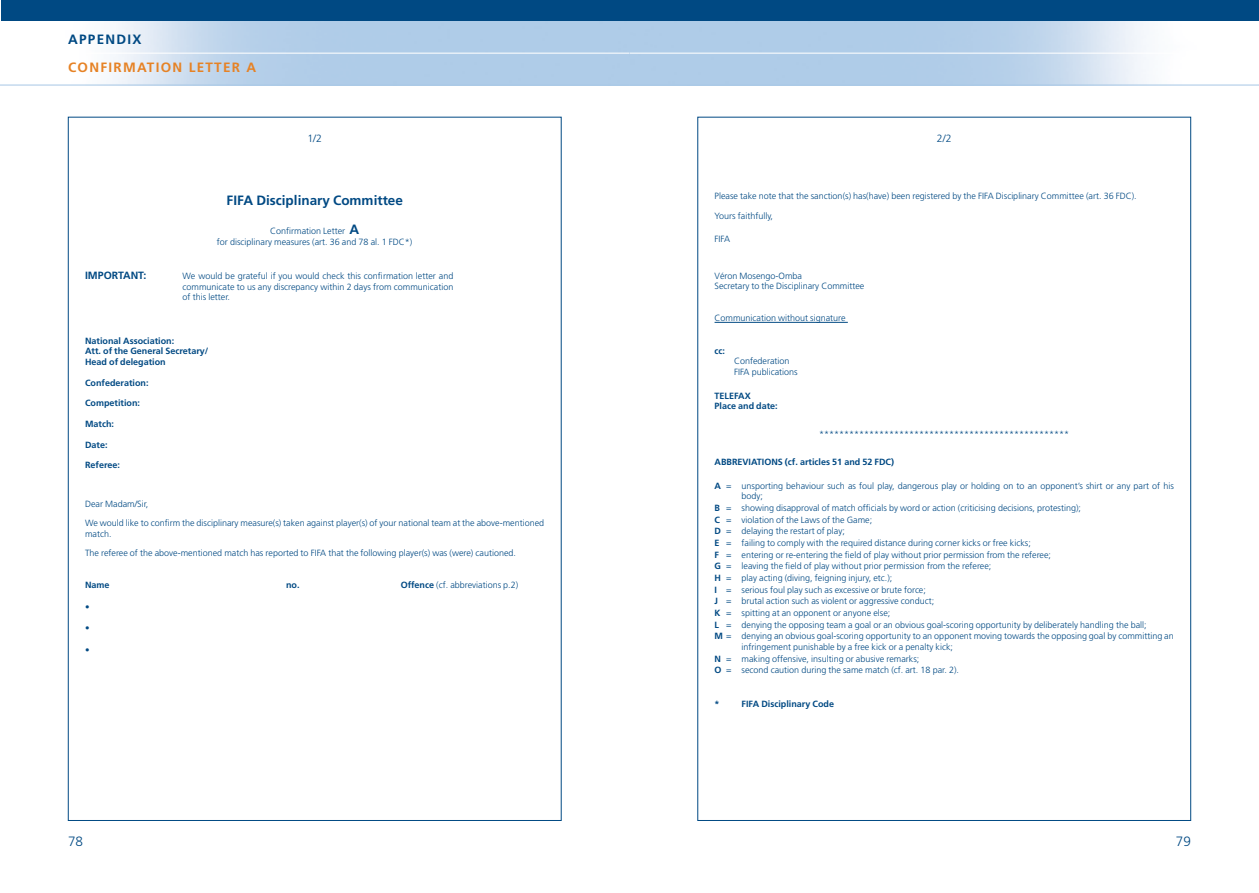
<style>
.page{position:relative;width:1259px;height:893px;background:#fff}
.page>*{position:absolute;margin:0;border:0;box-sizing:border-box;transform-origin:0 0}
.t1{font:700 13.5px "Frutiger";color:#004983}
.t2{font:700 13.5px "Frutiger";letter-spacing:.095em;color:#e68225}
.t3{font:700 13.5px "Frutiger";letter-spacing:.095em;color:#004983}
.t4{font:300 13.5px "Frutiger";color:#004983}
.t5{font:700 10.5px "Frutiger";color:#004983}
.t6{font:300 10.5px "Frutiger";color:#004983}
.t7{font:300 9px/10.8px "Frutiger";color:#004983}
.t8{font:700 9px/10.8px "Frutiger";color:#004983}
.s1{font-weight:700;font-size:13.5px}
.s2{font-weight:700}
</style>
<div class="page">
<div style="left:1px;top:0;width:628px;height:21px;background:#004983"></div>
<hr style="left:1px;top:85px;width:628px;height:1px;background:#aac9e6">
<div style="left:629px;top:0;width:630px;height:21px;background:#004983"></div>
<hr style="left:629px;top:85px;width:630px;height:1px;background:#aac9e6">
<hr style="left:714px;top:322px;width:134px;height:1px;background:#004983">
<h1 class="t3" style="left:68px;top:34px;width:75px">APPENDIX</h1>
<h1 class="t2" style="left:68px;top:61px;width:190px">CONFIRMATION LETTER A</h1>
<p class="t6" style="left:307px;top:134px;width:16px">1/2</p>
<h1 class="t1" style="left:227px;top:195px;width:178px">FIFA Disciplinary Committee</h1>
<p class="t7" style="left:217px;top:226px;width:197px;text-align:center">Confirmation Letter <span class="s1">A<br></span>for disciplinary measures (art. 36 and 78 al. 1 FDC*)</p>
<p class="t5" style="left:85px;top:271px;width:63px">IMPORTANT:</p>
<p class="t7" style="left:183px;top:271px;width:272px;text-align:justify">We would be grateful if you would check this confirmation letter and communicate to us any discrepancy within 2 days from communication of this letter.</p>
<p class="t8" style="left:85px;top:336px;width:125px">National Association:<br>Att. of the General Secretary/<br>Head of delegation</p>
<p class="t8" style="left:85px;top:378px;width:65px">Confederation:</p>
<p class="t8" style="left:85px;top:398px;width:56px">Competition:</p>
<p class="t8" style="left:85px;top:419px;width:30px">Match:</p>
<p class="t8" style="left:85px;top:440px;width:24px">Date:</p>
<p class="t8" style="left:85px;top:460px;width:36px">Referee:</p>
<p class="t7" style="left:85px;top:494px;width:461px;line-height:19.4px">Dear Madam/Sir,<br>We would like to confirm the disciplinary measure(s) taken against player(s) of your national team at the above-mentioned</p>
<p class="t7" style="left:85px;top:524px;width:432px;line-height:19.4px">match.<br>The referee of the above-mentioned match has reported to FIFA that the following player(s) was (were) cautioned.</p>
<p class="t8" style="left:85px;top:580px;width:26px">Name</p>
<p class="t8" style="left:286px;top:580px;width:15px">no.</p>
<p class="t7" style="left:401px;top:580px;width:119px"><span class="s2">Offence</span> (cf. abbreviations p.2)</p>
<p class="t7" style="left:85px;top:602px;width:6px">•</p>
<p class="t7" style="left:85px;top:623px;width:6px">•</p>
<p class="t7" style="left:85px;top:645px;width:6px">•</p>
<p class="t6" style="left:937px;top:134px;width:16px">2/2</p>
<p class="t7" style="left:714px;top:187px;width:424px;line-height:19.4px">Please take note that the sanction(s) has(have) been registered by the FIFA Disciplinary Committee (art. 36 FDC).<br>Yours faithfully,</p>
<p class="t7" style="left:714px;top:234px;width:17px">FIFA</p>
<p class="t7" style="left:714px;top:271px;width:151px">Véron Mosengo-Omba<br>Secretary to the Disciplinary Committee</p>
<p class="t7" style="left:714px;top:314px;width:133px">Communication without signature</p>
<p class="t8" style="left:714px;top:346px;width:12px">cc:</p>
<p class="t7" style="left:734px;top:356px;width:65px">Confederation<br>FIFA publications</p>
<p class="t8" style="left:714px;top:391px;width:65px">TELEFAX<br>Place and date:</p>
<p class="t7" style="left:819px;top:429px;width:252px">**************************************************</p>
<p class="t8" style="left:714px;top:457px;width:181px">ABBREVIATIONS (cf. articles 51 and 52 FDC)</p>
<p class="t7" style="left:714px;top:481px;width:461px"><span class="s2">A</span> = unsporting behaviour such as foul play, dangerous play or holding on to an opponent’s shirt or any part of his</p>
<p class="t7" style="left:741px;top:492px;width:23px">body;</p>
<p class="t7" style="left:714px;top:503px;width:368px"><span class="s2">B</span> = showing disapproval of match officials by word or action (criticising decisions, protesting);</p>
<p class="t7" style="left:714px;top:515px;width:159px"><span class="s2">C</span> = violation of the Laws of the Game;</p>
<p class="t7" style="left:714px;top:527px;width:132px"><span class="s2">D</span> = delaying the restart of play;</p>
<p class="t7" style="left:714px;top:538px;width:318px"><span class="s2">E</span> = failing to comply with the required distance during corner kicks or free kicks;</p>
<p class="t7" style="left:714px;top:550px;width:338px"><span class="s2">F</span> = entering or re-entering the field of play without prior permission from the referee;</p>
<p class="t7" style="left:714px;top:561px;width:278px"><span class="s2">G</span> = leaving the field of play without prior permission from the referee;</p>
<p class="t7" style="left:714px;top:573px;width:179px"><span class="s2">H</span> = play acting (diving, feigning injury, etc.);</p>
<p class="t7" style="left:714px;top:585px;width:213px"><span class="s2">I</span> = serious foul play such as excessive or brute force;</p>
<p class="t7" style="left:714px;top:596px;width:221px"><span class="s2">J</span> = brutal action such as violent or aggressive conduct;</p>
<p class="t7" style="left:714px;top:608px;width:177px"><span class="s2">K</span> = spitting at an opponent or anyone else;</p>
<p class="t7" style="left:714px;top:620px;width:434px"><span class="s2">L</span> = denying the opposing team a goal or an obvious goal-scoring opportunity by deliberately handling the ball;</p>
<p class="t7" style="left:714px;top:631px;width:461px"><span class="s2">M</span> = denying an obvious goal-scoring opportunity to an opponent moving towards the opposing goal by committing an</p>
<p class="t7" style="left:741px;top:642px;width:213px">infringement punishable by a free kick or a penalty kick;</p>
<p class="t7" style="left:714px;top:654px;width:206px"><span class="s2">N</span> = making offensive, insulting or abusive remarks;</p>
<p class="t7" style="left:714px;top:665px;width:246px"><span class="s2">O</span> = second caution during the same match (cf. art. 18 par. 2).</p>
<p class="t8" style="left:714px;top:699px;width:7px">*</p>
<p class="t8" style="left:741px;top:699px;width:94px">FIFA Disciplinary Code</p>
<h1 class="t4" style="left:68px;top:836px;width:17px">78</h1>
<h1 class="t4" style="left:1175px;top:836px;width:17px">79</h1>
</div>
